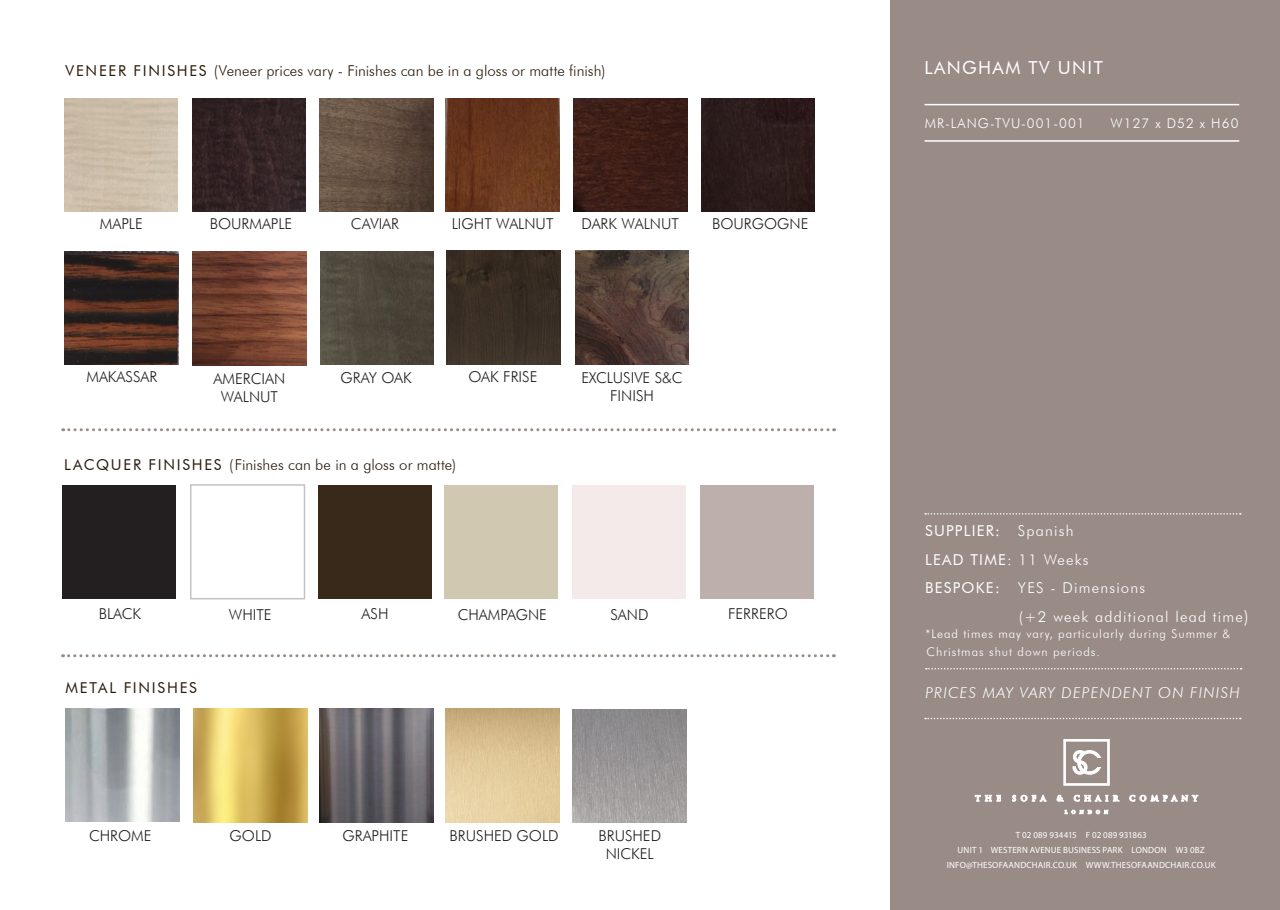
<style>
.page{position:relative;width:1280px;height:910px;background:#fff}
.page>*{position:absolute;margin:0;border:0;box-sizing:border-box;transform-origin:0 0}
.t1{font:18px "Futura BT";letter-spacing:.08em;color:#fff}
.t2{font:300 15px "Futura BT";color:#231f20}
.t3{font:300 15px "Futura BT";letter-spacing:.005em;color:#2c1c0c}
.t4{font:300 15px "Futura BT";letter-spacing:.08em;color:#fff}
.t5{font:15px "Futura BT";letter-spacing:.08em;color:#fff}
.t6{font:italic 300 15px "Futura BT";letter-spacing:.08em;color:#fff}
.t7{font:15px "Futura BT";letter-spacing:.12em;color:#2c1c0c}
.t8{font:300 13.5px "Futura BT";letter-spacing:.08em;color:#fff}
.t9{font:300 12px "Futura BT";letter-spacing:.08em;color:#fff}
.t10{font:9px "Myriad Pro";letter-spacing:.02em;color:#fff}
.t11{font:9px "Myriad Pro";color:#fff}
.s1{font-weight:400}
.s2{font-weight:300}
.s3{font-size:16.5px}
</style>
<div class="page">
<div style="left:891px;top:0;width:389px;height:910px;background:#998c86"></div>
<hr style="left:924px;top:104px;width:315px;height:1px;background:#fff">
<hr style="left:924px;top:140px;width:315px;height:2px;background:#fff">
<img style="left:192px;top:98px;width:114px;height:114px">
<img style="left:320px;top:98px;width:113px;height:114px">
<img style="left:446px;top:98px;width:113px;height:114px">
<img style="left:64px;top:251px;width:114px;height:114px">
<div style="left:701px;top:98px;width:114px;height:114px;background:#2b1c1b"></div>
<img style="left:575px;top:251px;width:114px;height:113px">
<div style="left:63px;top:485px;width:113px;height:114px;background:#231f20"></div>
<img style="left:66px;top:708px;width:113px;height:114px">
<div style="left:190px;top:484px;width:115px;height:115px;background:#fff;border:2px solid #c2c3c6"></div>
<div style="left:444px;top:485px;width:114px;height:114px;background:#d0c8b0"></div>
<img style="left:320px;top:709px;width:113px;height:114px">
<img style="left:446px;top:709px;width:113px;height:114px">
<img style="left:193px;top:708px;width:114px;height:115px">
<img style="left:573px;top:98px;width:114px;height:114px">
<img style="left:320px;top:251px;width:114px;height:114px">
<img style="left:573px;top:710px;width:114px;height:112px">
<img style="left:447px;top:251px;width:113px;height:113px">
<div style="left:700px;top:485px;width:113px;height:114px;background:#bdafac"></div>
<div style="left:573px;top:485px;width:113px;height:114px;background:#f5eaea"></div>
<div style="left:318px;top:485px;width:114px;height:114px;background:#39291b"></div>
<img style="left:193px;top:252px;width:113px;height:113px">
<svg style="left:63px;top:428px;width:772px;height:3px"></svg>
<svg style="left:63px;top:654px;width:771px;height:3px"></svg>
<svg style="left:975px;top:795px;width:26px;height:6px"></svg>
<svg style="left:1012px;top:794px;width:34px;height:7px"></svg>
<svg style="left:1057px;top:795px;width:7px;height:6px"></svg>
<svg style="left:1074px;top:795px;width:45px;height:7px"></svg>
<svg style="left:1129px;top:794px;width:69px;height:8px"></svg>
<svg style="left:1065px;top:810px;width:43px;height:4px"></svg>
<svg style="left:1064px;top:739px;width:45px;height:46px"></svg>
<svg style="left:925px;top:513px;width:316px;height:2px"></svg>
<svg style="left:926px;top:668px;width:315px;height:1px"></svg>
<svg style="left:925px;top:718px;width:316px;height:1px"></svg>
<p class="t3" style="left:66px;top:61px;width:541px"><span class="s1">VENEER FINISHES</span> (Veneer prices vary - Finishes can be in a gloss or matte finish)</p>
<p class="t2" style="left:100px;top:215px;width:44px">MAPLE</p>
<p class="t2" style="left:210px;top:215px;width:84px">BOURMAPLE</p>
<p class="t2" style="left:351px;top:215px;width:50px">CAVIAR</p>
<p class="t2" style="left:452px;top:215px;width:103px">LIGHT WALNUT</p>
<p class="t2" style="left:581px;top:215px;width:99px">DARK WALNUT</p>
<p class="t2" style="left:712px;top:215px;width:98px">BOURGOGNE</p>
<p class="t2" style="left:86px;top:368px;width:72px">MAKASSAR</p>
<p class="t2" style="left:214px;top:369px;width:73px">AMERCIAN</p>
<p class="t2" style="left:221px;top:387px;width:59px">WALNUT</p>
<p class="t2" style="left:341px;top:368px;width:73px">GRAY OAK</p>
<p class="t2" style="left:468px;top:368px;width:70px">OAK FRISE</p>
<p class="t2" style="left:581px;top:368px;width:102px">EXCLUSIVE S&amp;C</p>
<p class="t2" style="left:610px;top:386px;width:45px">FINISH</p>
<p class="t3" style="left:64px;top:455px;width:394px"><span class="s1">LACQUER FINISHES</span> (Finishes can be in a gloss or matte)</p>
<p class="t2" style="left:99px;top:605px;width:44px">BLACK</p>
<p class="t2" style="left:229px;top:605px;width:44px">WHITE</p>
<p class="t7" style="left:66px;top:678px;width:133px">METAL FINISHES</p>
<p class="t2" style="left:362px;top:604px;width:28px">ASH</p>
<p class="t2" style="left:458px;top:605px;width:91px">CHAMPAGNE</p>
<p class="t2" style="left:610px;top:605px;width:40px">SAND</p>
<p class="t2" style="left:728px;top:604px;width:61px">FERRERO</p>
<p class="t2" style="left:89px;top:826px;width:64px">CHROME</p>
<p class="t2" style="left:230px;top:827px;width:44px">GOLD</p>
<p class="t2" style="left:342px;top:827px;width:67px">GRAPHITE</p>
<p class="t2" style="left:450px;top:826px;width:111px">BRUSHED GOLD</p>
<p class="t2" style="left:598px;top:826px;width:64px">BRUSHED</p>
<p class="t2" style="left:606px;top:844px;width:50px">NICKEL</p>
<p class="t1" style="left:924px;top:57px;width:180px">LANGHAM TV UNIT</p>
<p class="t8" style="left:925px;top:115px;width:161px">MR-LANG-TVU-001-001</p>
<p class="t8" style="left:1111px;top:115px;width:129px">W127 x D52 x H60</p>
<p class="t5" style="left:925px;top:522px;width:150px">SUPPLIER: <span class="s2">Spanish</span></p>
<p class="t5" style="left:925px;top:550px;width:165px">LEAD TIME<span class="s2">: 11 Weeks</span></p>
<p class="t4" style="left:925px;top:579px;width:222px"><span class="s1">BESPOKE:</span> YES - Dimensions</p>
<p class="t4" style="left:1019px;top:607px;width:231px">(+2 week additional lead time<span class="s3">)</span></p>
<p class="t9" style="left:925px;top:627px;width:306px">*Lead times may vary, particularly during Summer &amp;</p>
<p class="t9" style="left:927px;top:644px;width:175px">Christmas shut down periods.</p>
<p class="t6" style="left:925px;top:684px;width:316px">PRICES MAY VARY DEPENDENT ON FINISH</p>
<p class="t11" style="left:1016px;top:829px;width:132px">T 02 089 934415 F 02 089 931863</p>
<p class="t10" style="left:958px;top:844px;width:249px">UNIT 1 WESTERN AVENUE BUSINESS PARK LONDON W3 0BZ</p>
<p class="t10" style="left:947px;top:859px;width:270px">INFO@THESOFAANDCHAIR.CO.UK WWW.THESOFAANDCHAIR.CO.UK</p>
</div>
